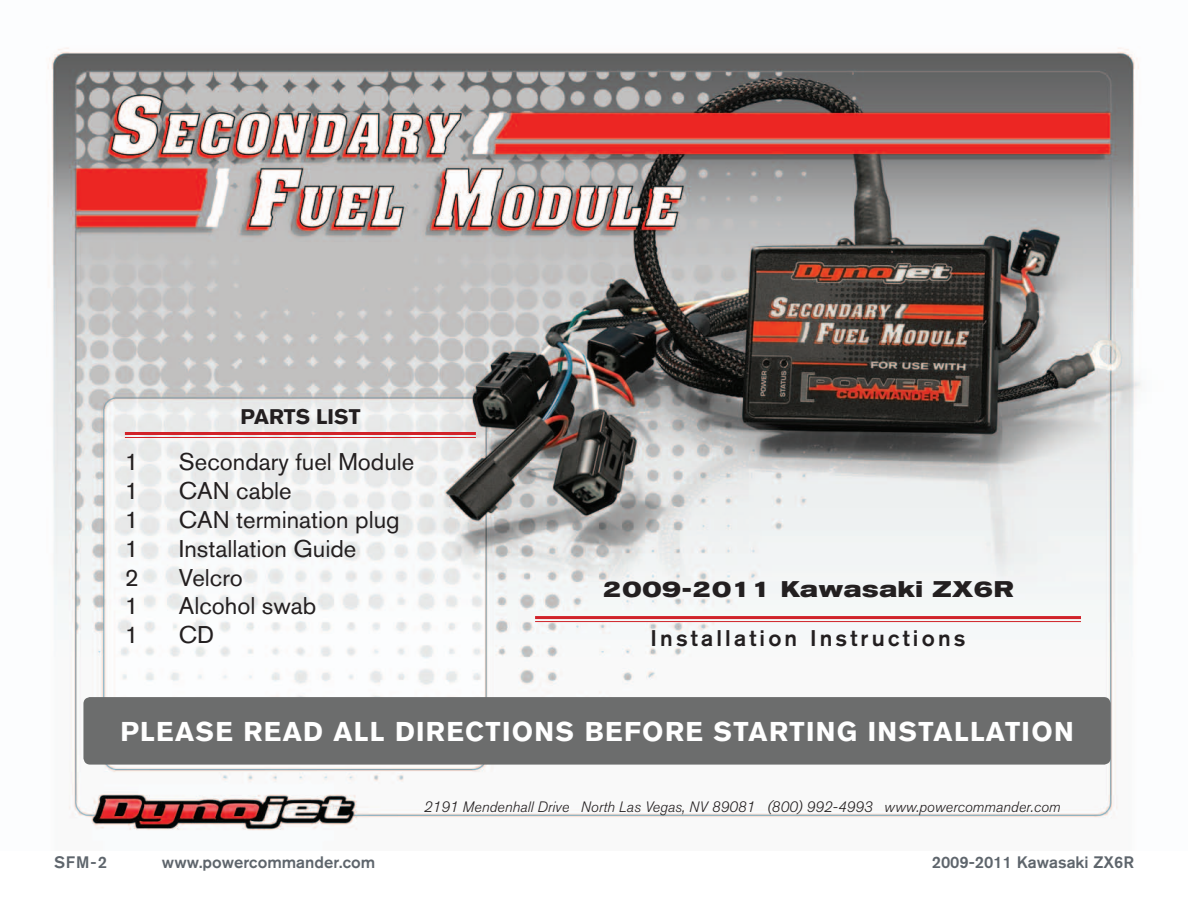
<style>
.page{position:relative;width:1188px;height:918px;background:#fff}
.page>*{position:absolute;margin:0;border:0;box-sizing:border-box;transform-origin:0 0}
.t1{font:700 27px "Akzidenz Grotesk BQ";letter-spacing:.05em;color:#fff}
.t2{font:24px "Akzidenz Grotesk BQ";color:#231f20}
.t3{font:500 22.5px "Akzidenz Grotesk BQ";letter-spacing:.14em;color:#231f20}
.t4{font:700 expanded 22.5px "Akzidenz Grotesk BQ";letter-spacing:.03em;color:#231f20}
.t5{font:700 21px "Akzidenz Grotesk BQ";color:#231f20}
.t6{font:500 16.5px "Akzidenz Grotesk BQ";color:#5e656c}
.t7{font:italic 300 15px "Akzidenz Grotesk BQ";color:#231f20}
</style>
<div class="page">
<img style="left:48px;top:47px;width:1093px;height:784px">
<div style="left:83px;top:697px;width:1028px;height:68px;background:#6c6d6d;border-radius:7px"></div>
<hr style="left:535px;top:616px;width:546px;height:3px;background:#d1232a">
<hr style="left:535px;top:621px;width:546px;height:1px;background:#d1232a">
<hr style="left:125px;top:432px;width:351px;height:3px;background:#d1232a">
<hr style="left:125px;top:437px;width:351px;height:1px;background:#d1232a">
<p class="t5" style="left:240px;top:404px;width:122px">PARTS LIST</p>
<p class="t2" style="left:125px;top:448px;width:15px">1</p>
<p class="t2" style="left:179px;top:448px;width:237px">Secondary fuel Module</p>
<p class="t2" style="left:125px;top:477px;width:15px">1</p>
<p class="t2" style="left:179px;top:477px;width:114px">CAN cable</p>
<p class="t2" style="left:125px;top:505px;width:15px">1</p>
<p class="t2" style="left:179px;top:505px;width:222px">CAN termination plug</p>
<p class="t2" style="left:125px;top:534px;width:15px">1</p>
<p class="t2" style="left:179px;top:534px;width:179px">Installation Guide</p>
<p class="t2" style="left:125px;top:563px;width:15px">2</p>
<p class="t2" style="left:179px;top:563px;width:65px">Velcro</p>
<p class="t2" style="left:125px;top:592px;width:15px">1</p>
<p class="t2" style="left:179px;top:592px;width:139px">Alcohol swab</p>
<p class="t2" style="left:125px;top:621px;width:15px">1</p>
<p class="t2" style="left:179px;top:621px;width:37px">CD</p>
<p class="t4" style="left:603px;top:576px;width:412px">2009-2011 Kawasaki ZX6R</p>
<p class="t3" style="left:651px;top:624px;width:316px">Installation Instructions</p>
<p class="t1" style="left:120px;top:716px;width:955px">PLEASE READ ALL DIRECTIONS BEFORE STARTING INSTALLATION</p>
<p class="t7" style="left:424px;top:798px;width:638px">2191 Mendenhall Drive North Las Vegas, NV 89081 (800) 992-4993 www.powercommander.com</p>
<p class="t6" style="left:54px;top:852px;width:55px">SFM-2</p>
<p class="t6" style="left:162px;top:852px;width:215px">www.powercommander.com</p>
<p class="t6" style="left:932px;top:852px;width:204px">2009-2011 Kawasaki ZX6R</p>
</div>
